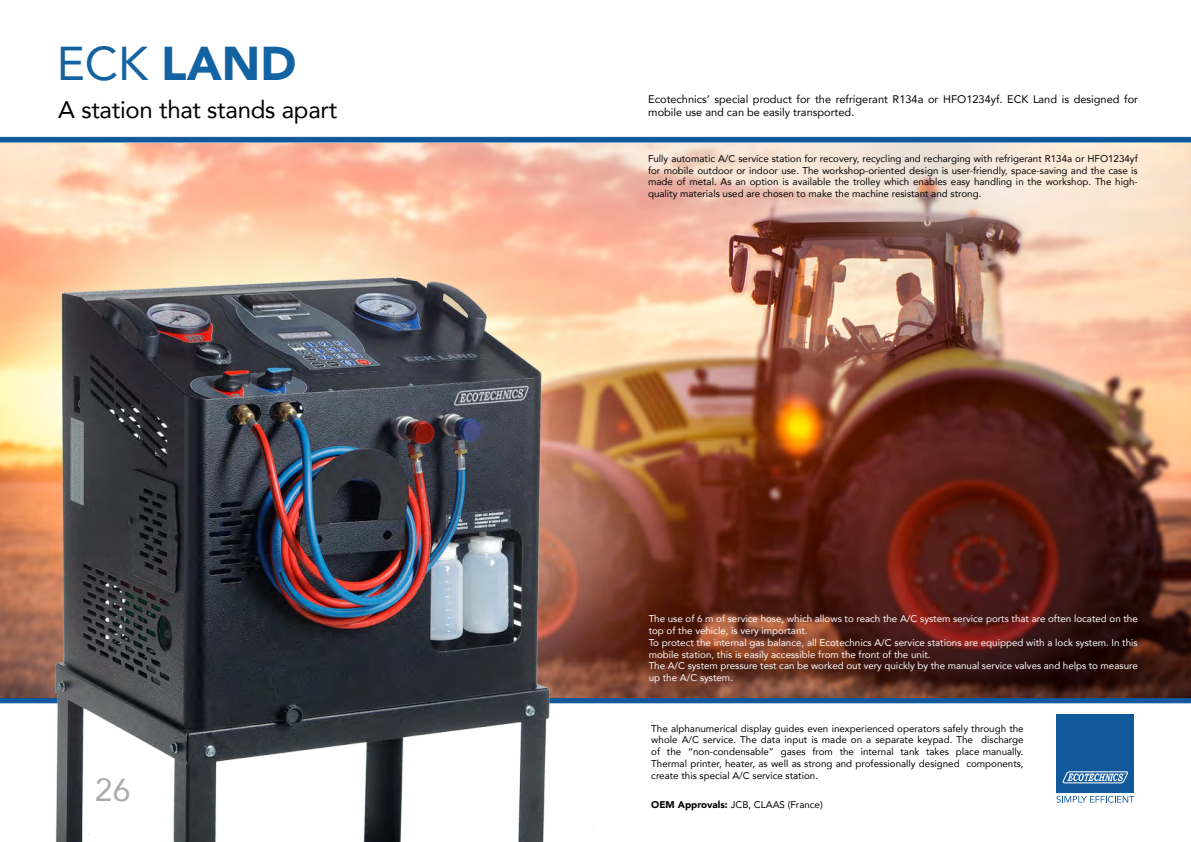
<style>
.page{position:relative;width:1191px;height:842px;background:#fff}
.page>*{position:absolute;margin:0;border:0;box-sizing:border-box;transform-origin:0 0}
.t1{font:900 47.3px "Avenir";color:#1362a2}
.t2{font:31.9px "Avenir";color:#a9acab}
.t3{font:24px "Avenir";letter-spacing:-.01em;color:#000}
.t4{font:11px/13.2px "Avenir";color:#000}
.t5{font:9.8px/11.7px "Avenir";color:#000;text-align:justify}
.t6{font:9.8px/11.7px "Avenir";color:#fff}
.s1{font-weight:400}
.s2{font-weight:900}
</style>
<div class="page">
<img style="left:0;top:136px;width:1191px;height:706px">
<div style="left:1056px;top:715px;width:78px;height:78px;background:#12599c"></div>
<svg style="left:1062px;top:771px;width:66px;height:12px"></svg>
<svg style="left:1056px;top:796px;width:78px;height:7px"></svg>
<img style="left:0;top:143px;width:1191px;height:554px">
<svg style="left:443px;top:293px;width:24px;height:24px"></svg>
<h1 class="t1" style="left:57px;top:23px;width:241px"><span class="s1">ECK</span> LAND</h1>
<h3 class="t3" style="left:58px;top:90px;width:280px">A station that stands apart</h3>
<h2 class="t2" style="left:95px;top:764px;width:37px">26</h2>
<p class="t4" style="left:648px;top:92px;width:491px">Ecotechnics’ special product for the refrigerant R134a or HFO1234yf. ECK Land is designed for mobile use and can be easily transported.</p>
<p class="t5" style="left:648px;top:152px;width:491px">Fully automatic A/C service station for recovery, recycling and recharging with refrigerant R134a or HFO1234yf for mobile outdoor or indoor use. The workshop-oriented design is user-friendly, space-saving and the case is made of metal. As an option is available the trolley which enables easy handling in the workshop. The high&shy;quality materials used are chosen to make the machine resistant and strong.</p>
<p class="t6" style="left:648px;top:613px;width:490px">The use of 6 m of service hose, which allows to reach the A/C system service ports that are often located on the top of the vehicle, is very important.<br>To protect the internal gas balance, all Ecotechnics A/C service stations are equipped with a lock system. In this mobile station, this is easily accessible from the front of the unit.<br>The A/C system pressure test can be worked out very quickly by the manual service valves and helps to measure up the A/C system.</p>
<p class="t5" style="left:651px;top:722px;width:374px">The alphanumerical display guides even inexperienced operators safely through the whole A/C service. The data input is made on a separate keypad. The discharge of the “non-condensable” gases from the internal tank takes place manually.<br>Thermal printer, heater, as well as strong and professionally designed components, create this special A/C service station.</p>
<p class="t5" style="left:651px;top:798px;width:173px"><span class="s2">OEM Approvals:</span> JCB, CLAAS (France)</p>
</div>
